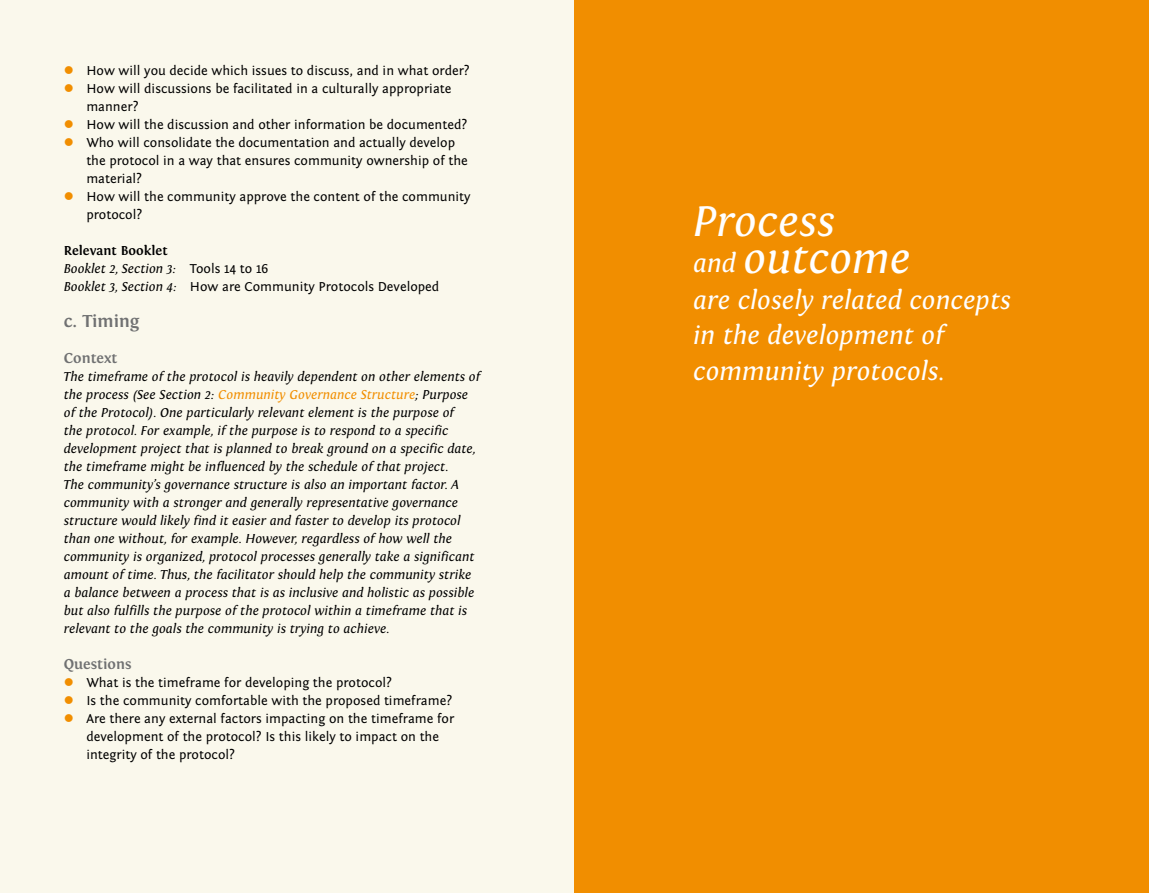
<style>
.page{position:relative;width:1149px;height:893px;background:#fff}
.page>*{position:absolute;margin:0;border:0;box-sizing:border-box;transform-origin:0 0}
.t1{font:italic 45px/36px "Fontin";letter-spacing:.005em;color:#fff}
.t2{font:italic 27px/36px "Fontin";letter-spacing:.005em;color:#fff}
.t3{font:700 18px "Fontin";color:#707172}
.t4{font:700 15px "Fontin";color:#707172}
.t5{font:italic 13.5px/18px "Fontin";letter-spacing:.005em;color:#000}
.t6{font:13.5px/18px "Fontin Sans";color:#000}
.s1{color:#f18e00}
.s2{font-weight:700;font-style:normal}
.s3{font-family:"Fontin Sans";font-style:normal}
.s4{font-family:"Fontin";font-style:italic}
.s5{font-size:27px}
</style>
<div class="page">
<div style="left:0;top:0;width:1148px;height:893px;background:#faf8ec"></div>
<div style="left:574px;top:0;width:574px;height:893px;background:#f18e00"></div>
<p class="t6" style="left:64px;top:61px;width:407px"><span class="s1">●</span> How will you decide which issues to discuss, and in what order?</p>
<p class="t6" style="left:86px;top:79px;width:366px;text-indent:-23px"><span class="s1">●</span> How will discussions be facilitated in a culturally appropriate manner?</p>
<p class="t6" style="left:64px;top:115px;width:405px"><span class="s1">●</span> How will the discussion and other information be documented?</p>
<p class="t6" style="left:86px;top:133px;width:383px;text-indent:-23px"><span class="s1">●</span> Who will consolidate the documentation and actually develop the protocol in a way that ensures community ownership of the material?</p>
<p class="t6" style="left:86px;top:187px;width:386px;text-indent:-23px"><span class="s1">●</span> How will the community approve the content of the community protocol?</p>
<p class="t5" style="left:64px;top:241px;width:206px"><span class="s2">Relevant Booklet<br></span>Booklet 2, Section 3: <span class="s3">Tools 14 to 16</span></p>
<p class="t6" style="left:64px;top:277px;width:377px"><span class="s4">Booklet 3, Section 4:</span> How are Community Protocols Developed</p>
<h3 class="t3" style="left:64px;top:311px;width:77px">c. Timing</h3>
<p class="t4" style="left:64px;top:349px;width:55px">Context</p>
<p class="t5" style="left:64px;top:367px;width:417px">The timeframe of the protocol is heavily dependent on other elements of the process (See Section 2: <span class="s1">Community Governance Structure</span>; Purpose of the Protocol). One particularly relevant element is the purpose of<br>the protocol. For example, if the purpose is to respond to a specific development project that is planned to break ground on a specific date, the timeframe might be influenced by the schedule of that project.<br>The community’s governance structure is also an important factor. A community with a stronger and generally representative governance structure would likely find it easier and faster to develop its protocol than one without, for example. However, regardless of how well the community is organized, protocol processes generally take a significant amount of time. Thus, the facilitator should help the community strike a balance between a process that is as inclusive and holistic as possible but also fulfills the purpose of the protocol within a timeframe that is relevant to the goals the community is trying to achieve.</p>
<p class="t4" style="left:64px;top:655px;width:69px">Questions</p>
<p class="t6" style="left:64px;top:673px;width:329px"><span class="s1">●</span> What is the timeframe for developing the protocol?</p>
<p class="t6" style="left:64px;top:691px;width:390px"><span class="s1">●</span> Is the community comfortable with the proposed timeframe?</p>
<p class="t6" style="left:86px;top:709px;width:369px;text-indent:-23px"><span class="s1">●</span> Are there any external factors impacting on the timeframe for development of the protocol? Is this likely to impact on the integrity of the protocol?</p>
<h1 class="t1" style="left:693px;top:203px;width:219px">Process<br><span class="s5">and</span> outcome</h1>
<h2 class="t2" style="left:693px;top:281px;width:319px">are closely related concepts in the development of community protocols.</h2>
</div>
